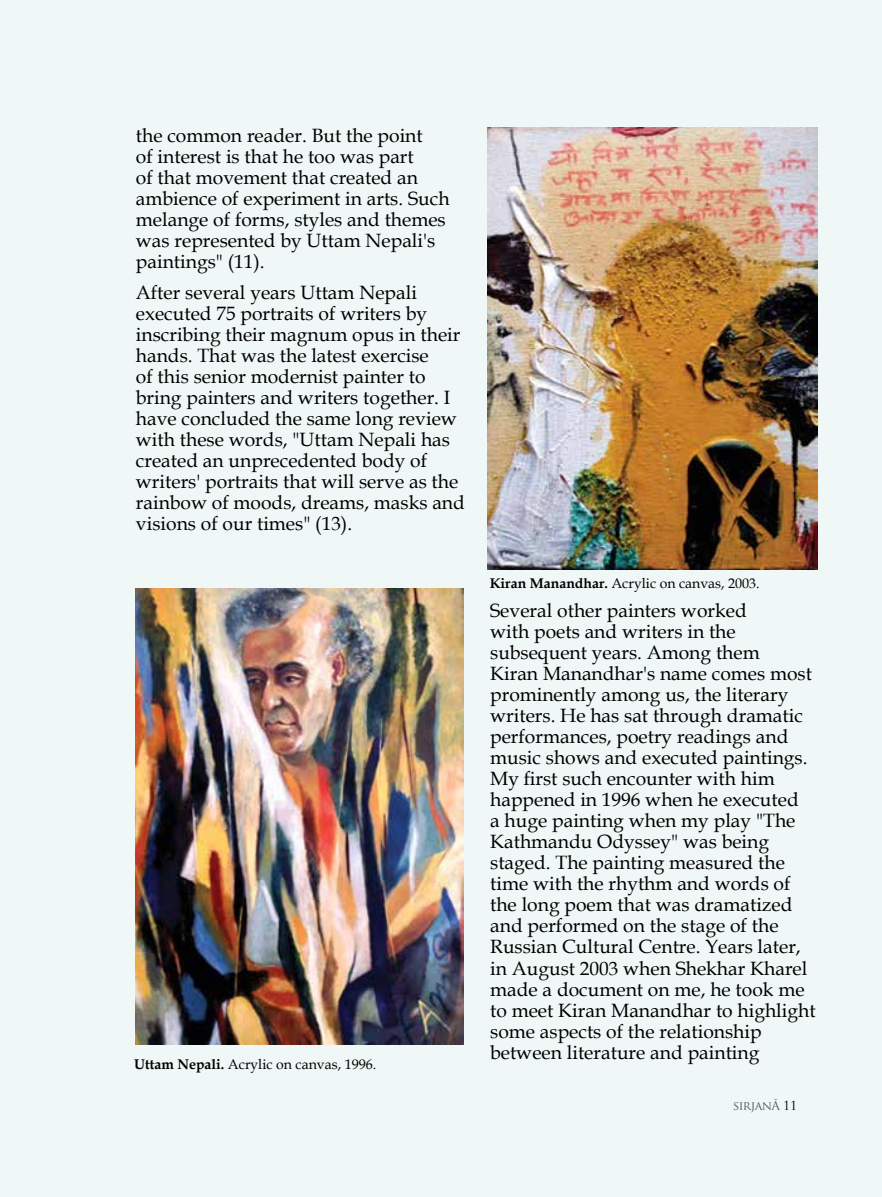
<style>
.page{position:relative;width:882px;height:1197px;background:#eff8f6}
.page>*{position:absolute;margin:0;border:0;box-sizing:border-box;transform-origin:0 0}
.t1{font:19.25px/21px "Book Antiqua";color:#000}
.t2{font:14px "Book Antiqua";color:#000}
.t3{font:12.25px "Trajan Pro";letter-spacing:-.04em;color:#58595b}
.s1{font-weight:700}
.s2{color:#000}
</style>
<div class="page">
<img style="left:488px;top:127px;width:329px;height:442px">
<img style="left:136px;top:588px;width:327px;height:457px">
<p class="t1" style="left:136px;top:124px;width:315px">the common reader. But the point<br>of interest is that he too was part<br>of that movement that created an ambience of experiment in arts. Such melange of forms, styles and themes was represented by Uttam Nepali's paintings" (11).</p>
<p class="t1" style="left:136px;top:281px;width:331px">After several years Uttam Nepali executed 75 portraits of writers by inscribing their magnum opus in their hands. That was the latest exercise<br>of this senior modernist painter to bring painters and writers together. I have concluded the same long review with these words, "Uttam Nepali has created an unprecedented body of writers' portraits that will serve as the rainbow of moods, dreams, masks and visions of our times" (13).</p>
<p class="t2" style="left:134px;top:1054px;width:243px"><span class="s1">Uttam Nepali.</span> Acrylic on canvas, 1996.</p>
<p class="t2" style="left:490px;top:573px;width:271px"><span class="s1">Kiran Manandhar.</span> Acrylic on canvas, 2003.</p>
<p class="t1" style="left:490px;top:600px;width:327px">Several other painters worked<br>with poets and writers in the subsequent years. Among them<br>Kiran Manandhar's name comes most prominently among us, the literary writers. He has sat through dramatic performances, poetry readings and music shows and executed paintings.<br>My first such encounter with him happened in 1996 when he executed<br>a huge painting when my play "The Kathmandu Odyssey" was being staged. The painting measured the time with the rhythm and words of the long poem that was dramatized and performed on the stage of the Russian Cultural Centre. Years later, in August 2003 when Shekhar Kharel made a document on me, he took me to meet Kiran Manandhar to highlight some aspects of the relationship between literature and painting</p>
<p class="t3" style="left:733px;top:1098px;width:65px">SIRJANĀ <span class="s2">11</span></p>
</div>
